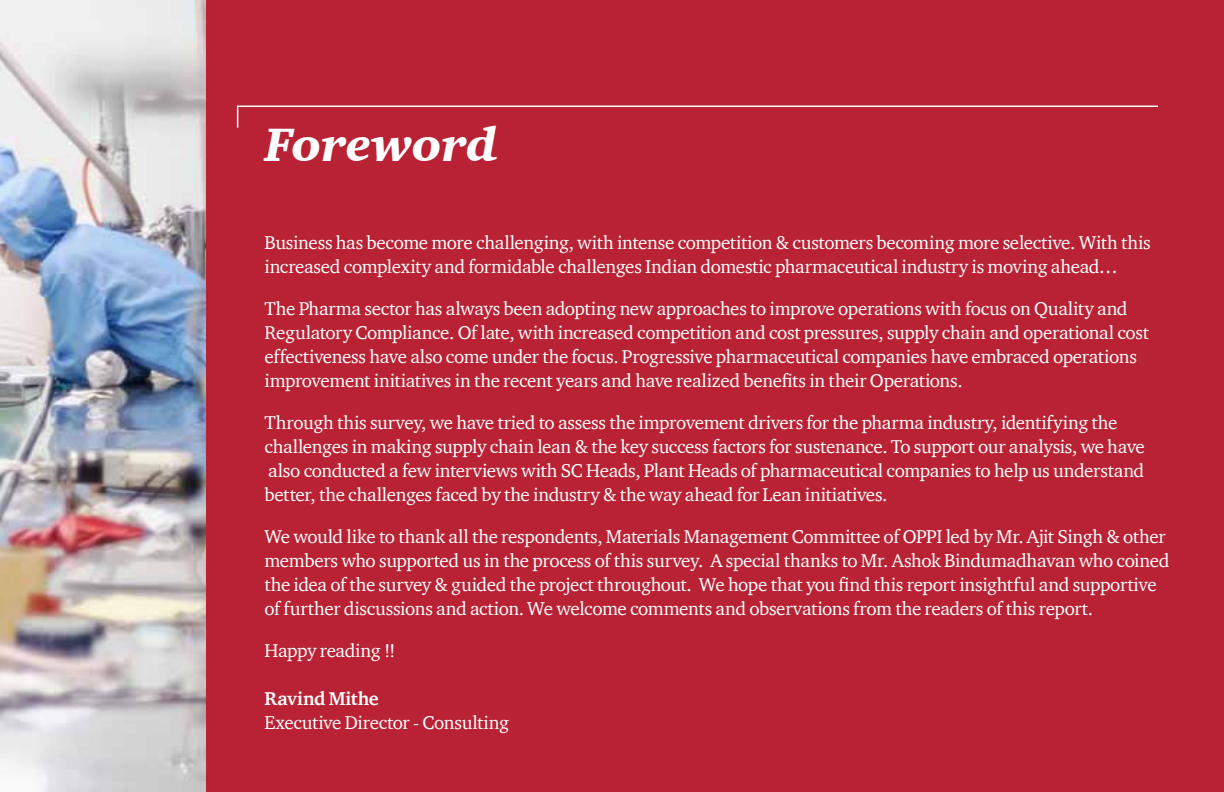
<style>
.page{position:relative;width:1224px;height:792px;background:#fff}
.page>*{position:absolute;margin:0;border:0;box-sizing:border-box;transform-origin:0 0}
.t1{font:italic 900 48px "Charter IT Cby BT";letter-spacing:-.01em;color:#fff}
.t2{font:19px/24px "ITC Charter Com";letter-spacing:-.02em;color:#fff}
.t3{font:700 19px "ITC Charter Com";color:#fff}
</style>
<div class="page">
<img style="left:0;top:0;width:207px;height:792px">
<div style="left:207px;top:0;width:1017px;height:792px;background:#b82234"></div>
<svg style="left:236px;top:105px;width:922px;height:23px"></svg>
<h1 class="t1" style="left:265px;top:114px;width:234px">Foreword</h1>
<p class="t2" style="left:264px;top:230px;width:888px">Business has become more challenging, with intense competition &amp; customers becoming more selective. With this increased complexity and formidable challenges Indian domestic pharmaceutical industry is moving ahead…</p>
<p class="t2" style="left:264px;top:296px;width:886px">The Pharma sector has always been adopting new approaches to improve operations with focus on Quality and Regulatory Compliance. Of late, with increased competition and cost pressures, supply chain and operational cost effectiveness have also come under the focus. Progressive pharmaceutical companies have embraced operations improvement initiatives in the recent years and have realized benefits in their Operations.</p>
<p class="t2" style="left:264px;top:410px;width:882px">Through this survey, we have tried to assess the improvement drivers for the pharma industry, identifying the challenges in making supply chain lean &amp; the key success factors for sustenance. To support our analysis, we have also conducted a few interviews with SC Heads, Plant Heads of pharmaceutical companies to help us understand better, the challenges faced by the industry &amp; the way ahead for Lean initiatives.</p>
<p class="t2" style="left:264px;top:524px;width:907px">We would like to thank all the respondents, Materials Management Committee of OPPI led by Mr. Ajit Singh &amp; other members who supported us in the process of this survey. A special thanks to Mr. Ashok Bindumadhavan who coined the idea of the survey &amp; guided the project throughout. We hope that you find this report insightful and supportive of further discussions and action. We welcome comments and observations from the readers of this report.</p>
<p class="t2" style="left:264px;top:638px;width:133px">Happy reading !!</p>
<p class="t3" style="left:264px;top:686px;width:116px">Ravind Mithe</p>
<p class="t2" style="left:264px;top:710px;width:246px">Executive Director - Consulting</p>
</div>
